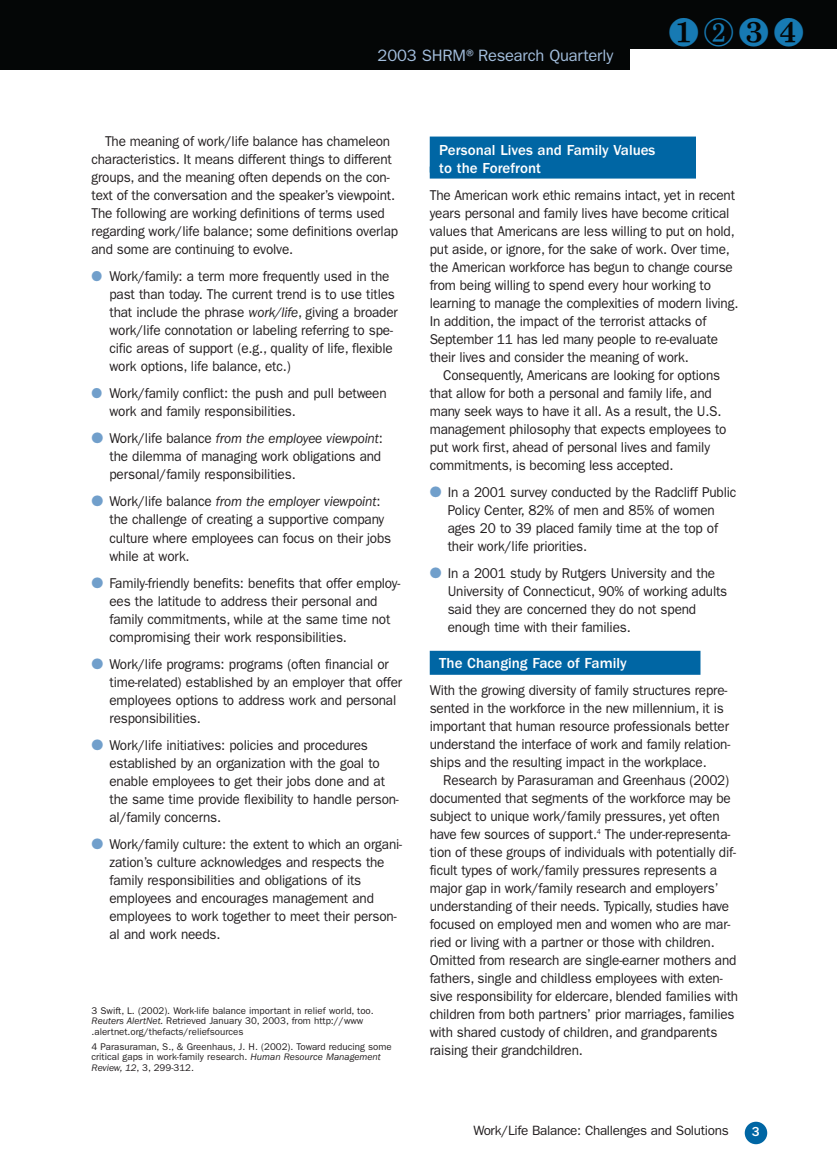
<style>
.page{position:relative;width:837px;height:1175px;background:#fff}
.page>*{position:absolute;margin:0;border:0;box-sizing:border-box;transform-origin:0 0}
.t1{font:39.75px "Monotype Sorts";color:#177ab3}
.t2{font:16.5px "Franklin Gothic";letter-spacing:-.01em;color:#a3bedd}
.t3{font:500 15px/18px "Franklin Gothic";color:#fff}
.t4{font:14.25px/18px "Franklin Gothic";letter-spacing:-.01em;color:#231f20;scale:.95 1}
.t5{font:13.5px "Franklin Gothic";letter-spacing:-.025em;color:#231f20}
.t6{font:500 13.5px "Franklin Gothic";color:#fff}
.t7{font:9.75px/10.5px "Franklin Gothic";color:#231f20}
.s1{color:#719fcb}
.s2{font-style:italic}
</style>
<div class="page">
<div style="left:0;top:0;width:630px;height:70px;background:#040606"></div>
<div style="left:0;top:0;width:837px;height:49px;background:#040606"></div>
<div style="left:745px;top:1121px;width:22px;height:23px;background:#0066a4;border-radius:50%"></div>
<div style="left:430px;top:136px;width:266px;height:36px;background:#0066a4"></div>
<div style="left:430px;top:166px;width:266px;height:12px;background:#0066a4"></div>
<div style="left:430px;top:651px;width:270px;height:24px;background:#0066a4"></div>
<p class="t2" style="left:378px;top:50px;width:237px">2003 SHRM®Research Quarterly</p>
<h1 class="t1" style="left:668px;top:14px;width:138px">❶②❸❹</h1>
<p class="t4" style="left:91px;top:134px;width:324px;text-indent:14px">The meaning of work/life balance has chameleon characteristics. It means different things to different groups, and the meaning often depends on the con&shy;text of the conversation and the speaker’s viewpoint.<br>The following are working definitions of terms used regarding work/life balance; some definitions overlap and some are continuing to evolve.</p>
<p class="t4" style="left:110px;top:269px;width:305px;text-indent:-18px"><span class="s1">●</span> Work/family: a term more frequently used in the past than today. The current trend is to use titles that include the phrase <span class="s2">work/life</span>, giving a broader work/life connotation or labeling referring to spe&shy;cific areas of support (e.g., quality of life, flexible work options, life balance, etc.)</p>
<p class="t4" style="left:110px;top:386px;width:293px;text-indent:-18px"><span class="s1">●</span> Work/family conflict: the push and pull between work and family responsibilities.</p>
<p class="t4" style="left:110px;top:431px;width:289px;text-align:justify;text-indent:-18px"><span class="s1">●</span> Work/life balance <span class="s2">from the employee viewpoint</span>: the dilemma of managing work obligations and personal/family responsibilities.</p>
<p class="t4" style="left:110px;top:494px;width:298px;text-indent:-18px"><span class="s1">●</span> Work/life balance <span class="s2">from the employer viewpoint</span>: the challenge of creating a supportive company culture where employees can focus on their jobs while at work.</p>
<p class="t4" style="left:110px;top:575px;width:308px;text-indent:-18px"><span class="s1">●</span> Family-friendly benefits: benefits that offer employ&shy;ees the latitude to address their personal and family commitments, while at the same time not compromising their work responsibilities.</p>
<p class="t4" style="left:110px;top:656px;width:310px;text-indent:-18px"><span class="s1">●</span> Work/life programs: programs (often financial or time-related) established by an employer that offer employees options to address work and personal responsibilities.</p>
<p class="t4" style="left:110px;top:737px;width:306px;text-indent:-18px"><span class="s1">●</span> Work/life initiatives: policies and procedures established by an organization with the goal to enable employees to get their jobs done and at the same time provide flexibility to handle person&shy;al/family concerns.</p>
<p class="t4" style="left:110px;top:836px;width:310px;text-indent:-18px"><span class="s1">●</span> Work/family culture: the extent to which an organi&shy;zation’s culture acknowledges and respects the family responsibilities and obligations of its employees and encourages management and employees to work together to meet their person&shy;al and work needs.</p>
<p class="t7" style="left:91px;top:1005px;width:284px">3 Swift, L. (2002). Work-life balance important in relief world, too.<br><span class="s2">Reuters AlertNet.</span> Retrieved January 30, 2003, from http://www .alertnet.org/thefacts/reliefsources</p>
<p class="t7" style="left:91px;top:1041px;width:302px">4 Parasuraman, S., &amp; Greenhaus, J. H. (2002). Toward reducing some critical gaps in work-family research. <span class="s2">Human Resource Management<br>Review, 12</span>, 3, 299-312.</p>
<p class="t3" style="left:439px;top:142px;width:218px">Personal Lives and Family Values to the Forefront</p>
<p class="t4" style="left:430px;top:187px;width:327px">The American work ethic remains intact, yet in recent years personal and family lives have become critical values that Americans are less willing to put on hold, put aside, or ignore, for the sake of work. Over time, the American workforce has begun to change course from being willing to spend every hour working to learning to manage the complexities of modern living.<br>In addition, the impact of the terrorist attacks of September 11 has led many people to re-evaluate their lives and consider the meaning of work.</p>
<p class="t4" style="left:430px;top:367px;width:314px;text-indent:14px">Consequently, Americans are looking for options that allow for both a personal and family life, and many seek ways to have it all. As a result, the U.S. management philosophy that expects employees to put work first, ahead of personal lives and family commitments, is becoming less accepted.</p>
<p class="t4" style="left:448px;top:484px;width:305px;text-indent:-18px"><span class="s1">●</span> In a 2001 survey conducted by the Radcliff Public Policy Center, 82% of men and 85% of women ages 20 to 39 placed family time at the top of their work/life priorities.</p>
<p class="t4" style="left:448px;top:565px;width:296px;text-indent:-18px"><span class="s1">●</span> In a 2001 study by Rutgers University and the University of Connecticut, 90% of working adults said they are concerned they do not spend enough time with their families.</p>
<p class="t3" style="left:439px;top:655px;width:189px">The Changing Face of Family</p>
<p class="t4" style="left:430px;top:682px;width:318px">With the growing diversity of family structures repre&shy;sented in the workforce in the new millennium, it is important that human resource professionals better understand the interface of work and family relation&shy;ships and the resulting impact in the workplace.</p>
<p class="t4" style="left:430px;top:772px;width:326px;text-indent:14px">Research by Parasuraman and Greenhaus (2002) documented that segments of the workforce may be subject to unique work/family pressures, yet often have few sources of support.<sup>4</sup> The under-representa&shy;tion of these groups of individuals with potentially dif&shy;ficult types of work/family pressures represents a major gap in work/family research and employers’ understanding of their needs. Typically, studies have focused on employed men and women who are mar&shy;ried or living with a partner or those with children.<br>Omitted from research are single-earner mothers and fathers, single and childless employees with exten&shy;sive responsibility for eldercare, blended families with children from both partners’ prior marriages, families with shared custody of children, and grandparents raising their grandchildren.</p>
<p class="t5" style="left:473px;top:1126px;width:257px">Work/Life Balance: Challenges and Solutions</p>
<p class="t6" style="left:752px;top:1126px;width:9px">3</p>
</div>
